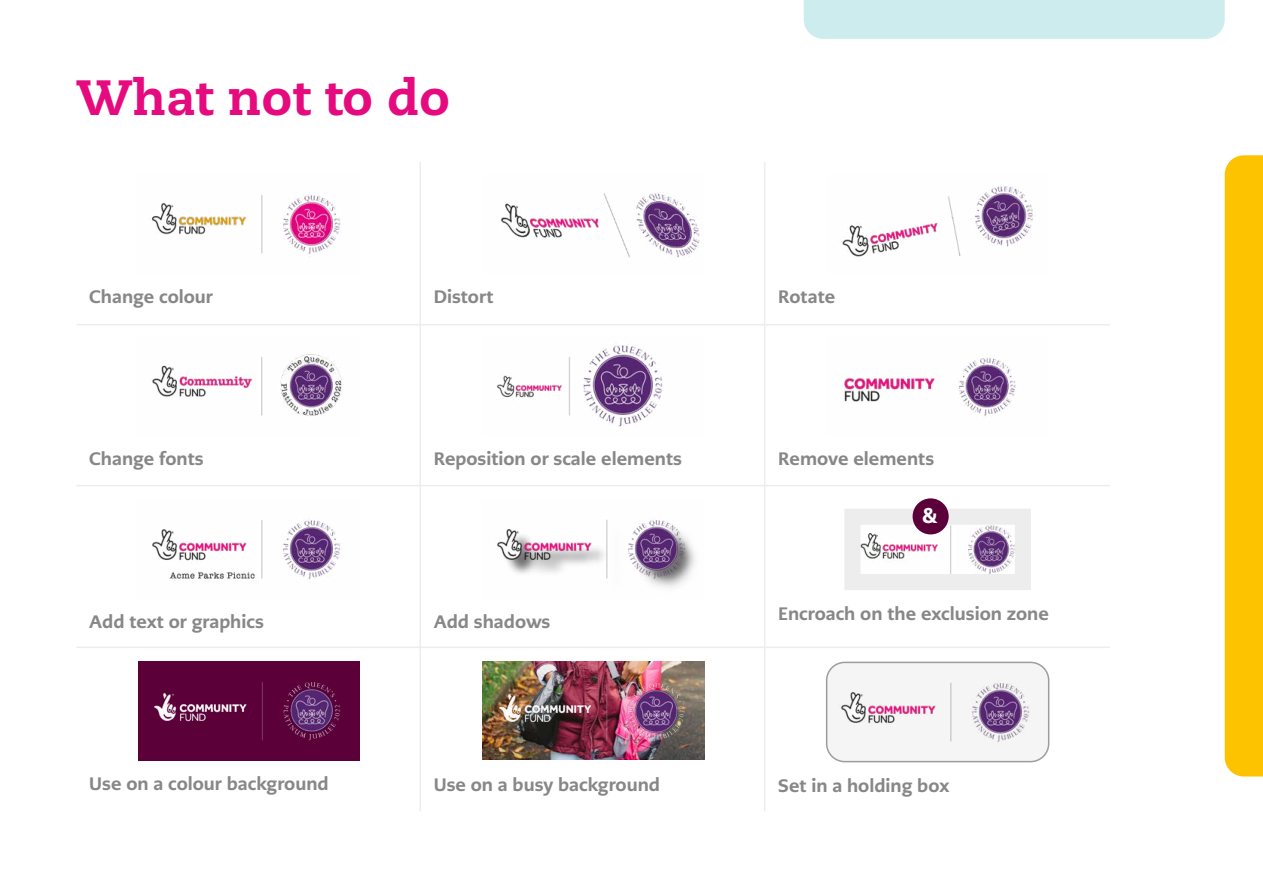
<style>
.page{position:relative;width:1263px;height:893px;background:#fff}
.page>*{position:absolute;margin:0;border:0;box-sizing:border-box;transform-origin:0 0}
.H2__Heading{font:800 49.5px "Caecilia LT Pro 85";color:#e50b7e}
.t1{font:900 21.3px "PMN Caecilia Sans Text";color:#fff}
.P__It_Captino{font:800 18px "PMN Caecilia Sans Text";color:#878787}
.Paragraph_Style_1{font:800 18px "PMN Caecilia Sans Text";color:#878787}
</style>
<div class="page">
<div style="left:1225px;top:155px;width:38px;height:621px;background:#fdc300"></div>
<div style="left:804px;top:0;width:421px;height:39px;background:#cceced"></div>
<img style="left:152px;top:194px;width:188px;height:60px">
<img style="left:152px;top:354px;width:190px;height:62px">
<img style="left:152px;top:519px;width:188px;height:62px">
<img style="left:138px;top:662px;width:222px;height:99px">
<img style="left:501px;top:193px;width:199px;height:65px">
<img style="left:497px;top:345px;width:166px;height:82px">
<img style="left:497px;top:520px;width:198px;height:68px">
<img style="left:698px;top:662px;width:6px;height:97px">
<img style="left:482px;top:662px;width:216px;height:98px">
<img style="left:841px;top:186px;width:192px;height:71px">
<img style="left:844px;top:357px;width:172px;height:59px">
<img style="left:861px;top:526px;width:153px;height:47px">
<div style="left:844px;top:509px;width:187px;height:81px;border:16px solid #ededed"></div>
<div style="left:912px;top:498px;width:37px;height:36px;background:#5c003a;border-radius:50%"></div>
<img style="left:827px;top:662px;width:222px;height:100px">
<div style="left:826px;top:662px;width:223px;height:100px;border:2px solid #9d9d9c;border-radius:18px"></div>
<hr style="left:764px;top:162px;width:1px;height:649px;background:#ededed">
<hr style="left:419px;top:162px;width:2px;height:649px;background:#ededed">
<hr style="left:77px;top:324px;width:1033px;height:2px;background:#ededed">
<hr style="left:77px;top:485px;width:1033px;height:1px;background:#ededed">
<hr style="left:77px;top:647px;width:1033px;height:1px;background:#ededed">
<h2 class="H2__Heading" style="left:77px;top:63px;width:375px">What not to do</h2>
<p class="Paragraph_Style_1" style="left:89px;top:285px;width:125px">Change colour</p>
<p class="P__It_Captino" style="left:434px;top:285px;width:61px">Distort</p>
<p class="P__It_Captino" style="left:89px;top:447px;width:116px">Change fonts</p>
<p class="P__It_Captino" style="left:434px;top:447px;width:250px">Reposition or scale elements</p>
<p class="P__It_Captino" style="left:89px;top:609px;width:176px">Add text or graphics</p>
<p class="P__It_Captino" style="left:434px;top:609px;width:118px">Add shadows</p>
<p class="P__It_Captino" style="left:89px;top:772px;width:241px">Use on a colour background</p>
<p class="P__It_Captino" style="left:434px;top:772px;width:228px">Use on a busy background</p>
<p class="P__It_Captino" style="left:778px;top:285px;width:59px">Rotate</p>
<p class="P__It_Captino" style="left:778px;top:447px;width:157px">Remove elements</p>
<h1 class="t1" style="left:922px;top:501px;width:17px">&amp;</h1>
<p class="P__It_Captino" style="left:778px;top:601px;width:272px">Encroach on the exclusion zone</p>
<p class="P__It_Captino" style="left:778px;top:773px;width:173px">Set in a holding box</p>
</div>
